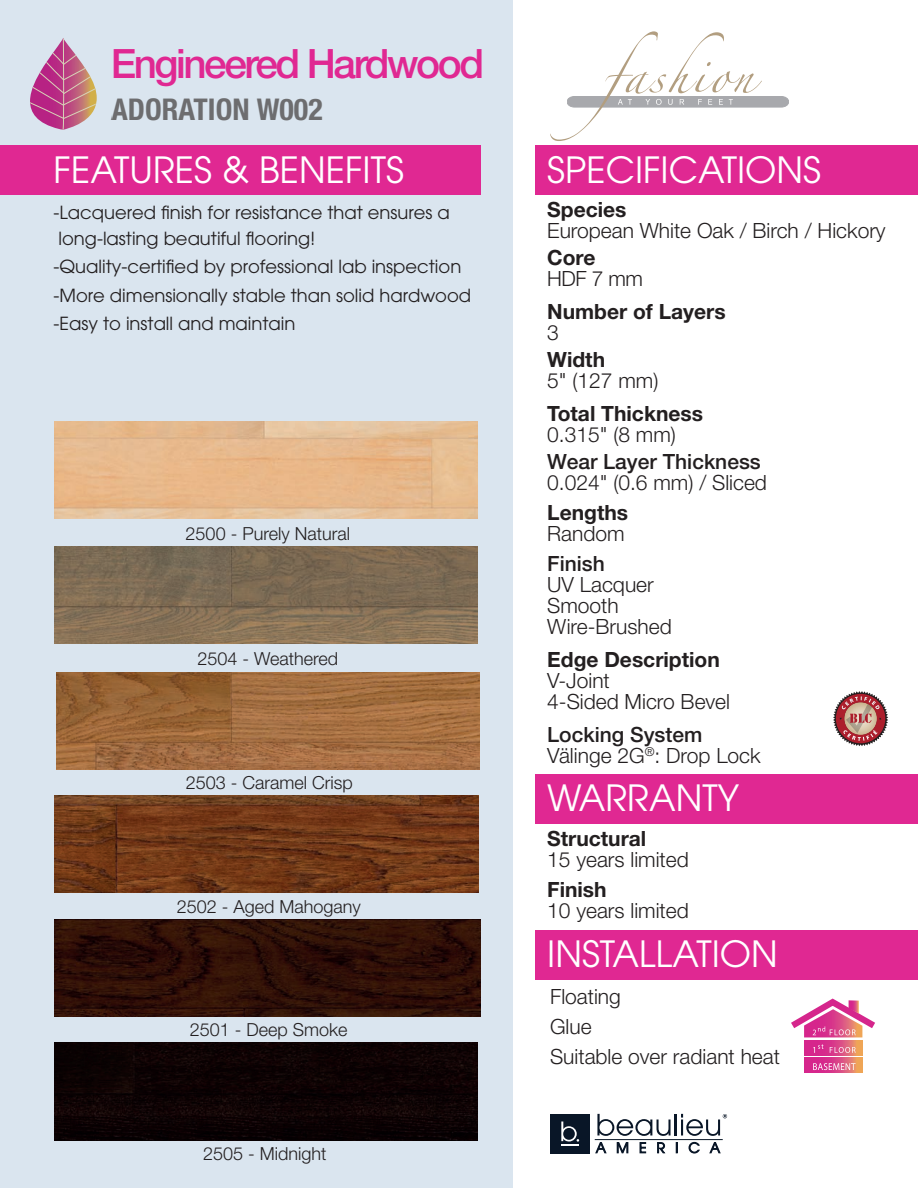
<style>
.page{position:relative;width:918px;height:1188px;background:#fff}
.page>*{position:absolute;margin:0;border:0;box-sizing:border-box;transform-origin:0 0}
.t1{font:500 40.5px "Helvetica Neue LT Std";letter-spacing:-.06em;color:#e02892}
.t2{font:36px "ITC Avant Garde Std";color:#fff}
.t3{font:700 condensed 30px "Helvetica Neue LT Std";color:#6d6d6f}
.t4{font:300 21px "Helvetica Neue LT Std";color:#231f20}
.t5{font:700 21px "Helvetica Neue LT Std";color:#231f20}
.t6{font:500 21px "Helvetica Neue LT Std";color:#231f20}
.t7{font:18px "ITC Avant Garde Std";color:#231f20}
.t8{font:300 18px "Helvetica Neue LT Std";color:#231f20}
</style>
<div class="page">
<div style="left:0;top:0;width:513px;height:1188px;background:#dae5ef"></div>
<div style="left:536px;top:145px;width:382px;height:50px;background:#e02892"></div>
<div style="left:536px;top:774px;width:382px;height:50px;background:#e02892"></div>
<div style="left:536px;top:930px;width:382px;height:50px;background:#e02892"></div>
<svg style="left:804px;top:1040px;width:58px;height:15px"></svg>
<svg style="left:791px;top:998px;width:84px;height:39px"></svg>
<svg style="left:804px;top:1058px;width:58px;height:15px"></svg>
<svg style="left:813px;top:1063px;width:43px;height:7px"></svg>
<svg style="left:813px;top:1044px;width:10px;height:9px"></svg>
<svg style="left:830px;top:1047px;width:26px;height:6px"></svg>
<div style="left:0;top:145px;width:481px;height:50px;background:#e02892"></div>
<svg style="left:550px;top:31px;width:239px;height:110px"></svg>
<svg style="left:30px;top:38px;width:67px;height:92px"></svg>
<img style="left:56px;top:672px;width:424px;height:97px">
<img style="left:54px;top:1043px;width:423px;height:97px">
<img style="left:55px;top:919px;width:425px;height:97px">
<img style="left:54px;top:546px;width:423px;height:98px">
<img style="left:55px;top:796px;width:423px;height:97px">
<img style="left:54px;top:421px;width:423px;height:97px">
<svg style="left:597px;top:1114px;width:74px;height:22px"></svg>
<hr style="left:675px;top:1114px;width:2px;height:21px;background:#091627">
<hr style="left:595px;top:1139px;width:128px;height:1px;background:#091627">
<div style="left:550px;top:1114px;width:40px;height:39px;background:#091627"></div>
<svg style="left:561px;top:1122px;width:18px;height:24px"></svg>
<svg style="left:595px;top:1142px;width:11px;height:11px"></svg>
<svg style="left:617px;top:1142px;width:11px;height:11px"></svg>
<svg style="left:640px;top:1142px;width:6px;height:11px"></svg>
<svg style="left:657px;top:1142px;width:8px;height:11px"></svg>
<svg style="left:689px;top:1142px;width:11px;height:11px"></svg>
<svg style="left:710px;top:1142px;width:10px;height:11px"></svg>
<svg style="left:681px;top:1114px;width:46px;height:22px"></svg>
<svg style="left:833px;top:691px;width:55px;height:55px"></svg>
<p class="t1" style="left:111px;top:40px;width:375px">Engineered Hardwood</p>
<p class="t3" style="left:111px;top:91px;width:213px">ADORATION W002</p>
<p class="t2" style="left:54px;top:147px;width:352px">FEATURES &amp; BENEFITS</p>
<p class="t7" style="left:54px;top:201px;width:398px">-Lacquered finish for resistance that ensures a</p>
<p class="t7" style="left:59px;top:227px;width:258px">long-lasting beautiful flooring!</p>
<p class="t7" style="left:54px;top:255px;width:409px">-Quality-certified by professional lab inspection</p>
<p class="t7" style="left:54px;top:284px;width:419px">-More dimensionally stable than solid hardwood</p>
<p class="t7" style="left:54px;top:312px;width:243px">-Easy to install and maintain</p>
<p class="t8" style="left:186px;top:522px;width:166px">2500 - Purely Natural</p>
<p class="t8" style="left:197px;top:648px;width:142px">2504 - Weathered</p>
<p class="t8" style="left:186px;top:772px;width:169px">2503 - Caramel Crisp</p>
<p class="t8" style="left:177px;top:895px;width:186px">2502 - Aged Mahogany</p>
<p class="t8" style="left:190px;top:1019px;width:159px">2501 - Deep Smoke</p>
<p class="t8" style="left:203px;top:1142px;width:125px">2505 - Midnight</p>
<p class="t2" style="left:547px;top:147px;width:275px">SPECIFICATIONS</p>
<p class="t5" style="left:547px;top:197px;width:81px">Species</p>
<p class="t4" style="left:547px;top:218px;width:340px">European White Oak / Birch / Hickory</p>
<p class="t5" style="left:547px;top:245px;width:50px">Core</p>
<p class="t4" style="left:547px;top:266px;width:97px">HDF 7 mm</p>
<p class="t5" style="left:547px;top:299px;width:180px">Number of Layers</p>
<p class="t4" style="left:547px;top:320px;width:13px">3</p>
<p class="t5" style="left:547px;top:347px;width:59px">Width</p>
<p class="t4" style="left:547px;top:368px;width:113px">5" (127 mm)</p>
<p class="t5" style="left:547px;top:401px;width:157px">Total Thickness</p>
<p class="t4" style="left:547px;top:422px;width:130px">0.315" (8 mm)</p>
<p class="t6" style="left:547px;top:449px;width:215px">Wear Layer Thickness</p>
<p class="t4" style="left:547px;top:470px;width:221px">0.024" (0.6 mm) / Sliced</p>
<p class="t5" style="left:547px;top:500px;width:82px">Lengths</p>
<p class="t4" style="left:547px;top:521px;width:79px">Random</p>
<p class="t6" style="left:547px;top:551px;width:59px">Finish</p>
<p class="t4" style="left:547px;top:572px;width:108px">UV Lacquer</p>
<p class="t4" style="left:547px;top:593px;width:73px">Smooth</p>
<p class="t4" style="left:547px;top:614px;width:126px">Wire-Brushed</p>
<p class="t5" style="left:547px;top:647px;width:174px">Edge Description</p>
<p class="t4" style="left:547px;top:668px;width:64px">V-Joint</p>
<p class="t4" style="left:547px;top:689px;width:184px">4-Sided Micro Bevel</p>
<p class="t6" style="left:547px;top:722px;width:157px">Locking System</p>
<p class="t4" style="left:547px;top:743px;width:215px">Välinge 2G<sup>®</sup>: Drop Lock</p>
<p class="t2" style="left:547px;top:776px;width:193px">WARRANTY</p>
<p class="t5" style="left:547px;top:825px;width:101px">Structural</p>
<p class="t4" style="left:547px;top:847px;width:143px">15 years limited</p>
<p class="t5" style="left:547px;top:876px;width:61px">Finish</p>
<p class="t4" style="left:547px;top:898px;width:143px">10 years limited</p>
<p class="t2" style="left:547px;top:931px;width:232px">INSTALLATION</p>
<p class="t4" style="left:550px;top:984px;width:72px">Floating</p>
<p class="t4" style="left:550px;top:1014px;width:43px">Glue</p>
<p class="t4" style="left:550px;top:1044px;width:231px">Suitable over radiant heat</p>
</div>
